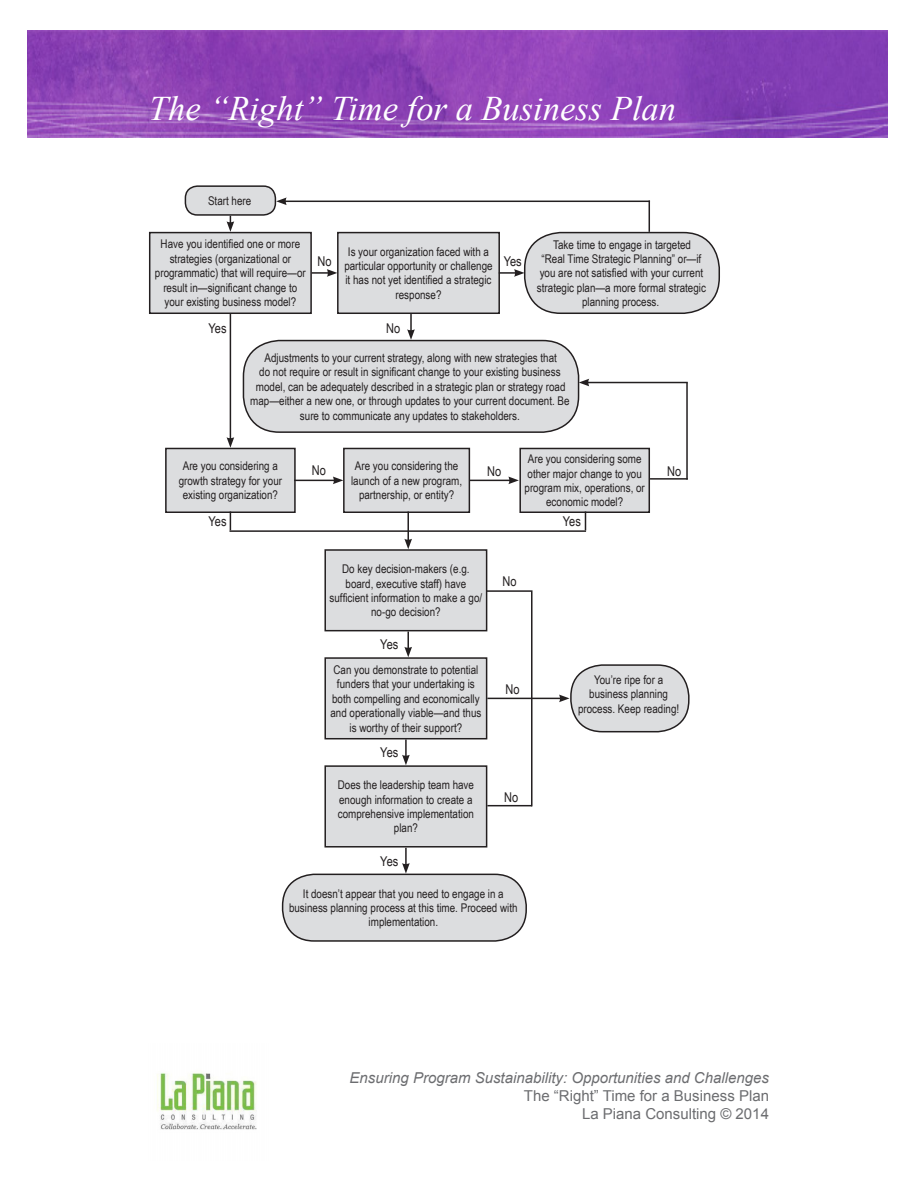
<style>
.page{position:relative;width:918px;height:1188px;background:#fff}
.page>*{position:absolute;margin:0;border:0;box-sizing:border-box;transform-origin:0 0}
.t1{font:italic 34.5px "Times New Roman";color:#fff}
.t2{font:italic 15px "Arial";color:#6c6d70}
.t3{font:15px "Arial";color:#6c6d70}
.t4{font:13.5px "Arial Narrow";color:#231f20}
.t5{font:12px/14.4px "Arial Narrow";color:#231f20;text-align:center}
</style>
<div class="page">
<img style="left:27px;top:31px;width:860px;height:106px">
<div style="left:185px;top:186px;width:90px;height:29px;background:#dcdddf;border-radius:12px"></div>
<div style="left:185px;top:185px;width:91px;height:31px;border:2px solid #231f20;border-radius:12px"></div>
<svg style="left:227px;top:216px;width:7px;height:16px"></svg>
<div style="left:338px;top:233px;width:161px;height:80px;background:#dcdddf"></div>
<div style="left:337px;top:232px;width:163px;height:82px;border:2px solid #231f20"></div>
<div style="left:150px;top:233px;width:161px;height:80px;background:#dcdddf"></div>
<div style="left:149px;top:232px;width:163px;height:82px;border:2px solid #231f20"></div>
<div style="left:525px;top:233px;width:194px;height:80px;background:#dcdddf;border-radius:36px"></div>
<div style="left:524px;top:232px;width:196px;height:82px;border:2px solid #231f20;border-radius:36px"></div>
<svg style="left:499px;top:269px;width:26px;height:8px"></svg>
<svg style="left:407px;top:314px;width:8px;height:26px"></svg>
<hr style="left:230px;top:314px;width:1px;height:126px;background:#231f20">
<svg style="left:227px;top:437px;width:7px;height:11px"></svg>
<div style="left:243px;top:341px;width:336px;height:91px;background:#dcdddf;border-radius:36px"></div>
<div style="left:243px;top:340px;width:336px;height:93px;border:2px solid #231f20;border-radius:36px"></div>
<div style="left:344px;top:448px;width:125px;height:64px;background:#dcdddf"></div>
<div style="left:343px;top:448px;width:127px;height:65px;border:2px solid #231f20"></div>
<div style="left:325px;top:550px;width:162px;height:81px;background:#dcdddf"></div>
<div style="left:324px;top:549px;width:163px;height:82px;border:2px solid #231f20"></div>
<div style="left:325px;top:658px;width:162px;height:81px;background:#dcdddf"></div>
<div style="left:324px;top:657px;width:163px;height:82px;border:2px solid #231f20"></div>
<div style="left:325px;top:766px;width:162px;height:81px;background:#dcdddf"></div>
<div style="left:324px;top:765px;width:163px;height:83px;border:2px solid #231f20"></div>
<div style="left:283px;top:874px;width:243px;height:67px;background:#dcdddf;border-radius:31px"></div>
<div style="left:282px;top:874px;width:245px;height:68px;border:2px solid #231f20;border-radius:31px"></div>
<div style="left:571px;top:665px;width:118px;height:67px;background:#dcdddf;border-radius:32px"></div>
<div style="left:570px;top:664px;width:120px;height:68px;border:2px solid #231f20;border-radius:32px"></div>
<div style="left:166px;top:448px;width:129px;height:64px;background:#dcdddf"></div>
<div style="left:165px;top:448px;width:131px;height:65px;border:2px solid #231f20"></div>
<div style="left:520px;top:448px;width:129px;height:64px;background:#dcdddf"></div>
<div style="left:519px;top:448px;width:131px;height:65px;border:2px solid #231f20"></div>
<hr style="left:294px;top:480px;width:41px;height:1px;background:#231f20">
<svg style="left:333px;top:477px;width:10px;height:7px"></svg>
<hr style="left:470px;top:480px;width:41px;height:1px;background:#231f20">
<svg style="left:508px;top:477px;width:11px;height:7px"></svg>
<hr style="left:487px;top:698px;width:74px;height:1px;background:#231f20">
<svg style="left:559px;top:695px;width:11px;height:7px"></svg>
<svg style="left:402px;top:848px;width:8px;height:26px"></svg>
<svg style="left:404px;top:632px;width:8px;height:25px"></svg>
<svg style="left:402px;top:739px;width:8px;height:26px"></svg>
<hr style="left:407px;top:512px;width:2px;height:29px;background:#231f20">
<svg style="left:404px;top:539px;width:8px;height:10px"></svg>
<svg style="left:230px;top:512px;width:1px;height:18px"></svg>
<svg style="left:585px;top:512px;width:1px;height:18px"></svg>
<hr style="left:531px;top:590px;width:2px;height:216px;background:#231f20">
<hr style="left:649px;top:201px;width:1px;height:31px;background:#231f20">
<hr style="left:284px;top:201px;width:366px;height:1px;background:#231f20">
<svg style="left:276px;top:197px;width:11px;height:8px"></svg>
<hr style="left:487px;top:805px;width:45px;height:1px;background:#231f20">
<hr style="left:487px;top:590px;width:44px;height:2px;background:#231f20">
<hr style="left:230px;top:530px;width:356px;height:2px;background:#231f20">
<svg style="left:312px;top:269px;width:25px;height:8px"></svg>
<img style="left:157px;top:1073px;width:100px;height:57px">
<hr style="left:650px;top:478px;width:38px;height:2px;background:#231f20">
<hr style="left:686px;top:383px;width:2px;height:97px;background:#231f20">
<hr style="left:587px;top:382px;width:101px;height:1px;background:#231f20">
<svg style="left:579px;top:379px;width:10px;height:7px"></svg>
<p class="t1" style="left:149px;top:84px;width:529px">The “Right” Time for a Business Plan</p>
<p class="t5" style="left:208px;top:193px;width:45px">Start here</p>
<p class="t5" style="left:155px;top:237px;width:152px">Have you identified one or more strategies (organizational or programmatic) that will require—or result in—significant change to your existing business model?</p>
<p class="t5" style="left:537px;top:237px;width:170px">Take time to engage in targeted<br>“Real Time Strategic Planning” or—if you are not satisfied with your current strategic plan—a more formal strategic planning process.</p>
<p class="t5" style="left:344px;top:244px;width:150px">Is your organization faced with a particular opportunity or challenge it has not yet identified a strategic response?</p>
<p class="t4" style="left:318px;top:251px;width:16px">No</p>
<p class="t4" style="left:504px;top:251px;width:20px">Yes</p>
<p class="t4" style="left:209px;top:319px;width:20px">Yes</p>
<p class="t4" style="left:386px;top:319px;width:16px">No</p>
<p class="t5" style="left:250px;top:350px;width:321px">Adjustments to your current strategy, along with new strategies that<br>do not require or result in significant change to your existing business model, can be adequately described in a strategic plan or strategy road map—either a new one, or through updates to your current document. Be sure to communicate any updates to stakeholders.</p>
<p class="t5" style="left:351px;top:458px;width:113px">Are you considering the launch of a new program, partnership, or entity?</p>
<p class="t5" style="left:179px;top:458px;width:105px">Are you considering a growth strategy for your existing organization?</p>
<p class="t5" style="left:525px;top:451px;width:122px">Are you considering some other major change to you program mix, operations, or economic model?</p>
<p class="t4" style="left:312px;top:460px;width:16px">No</p>
<p class="t4" style="left:487px;top:461px;width:16px">No</p>
<p class="t4" style="left:209px;top:512px;width:20px">Yes</p>
<p class="t4" style="left:563px;top:511px;width:20px">Yes</p>
<p class="t5" style="left:330px;top:561px;width:154px">Do key decision-makers (e.g. board, executive staff) have sufficient information to make a go/ no-go decision?</p>
<p class="t4" style="left:380px;top:635px;width:20px">Yes</p>
<p class="t4" style="left:503px;top:572px;width:16px">No</p>
<p class="t4" style="left:667px;top:461px;width:16px">No</p>
<p class="t5" style="left:330px;top:662px;width:152px">Can you demonstrate to potential funders that your undertaking is both compelling and economically and operationally viable—and thus is worthy of their support?</p>
<p class="t4" style="left:380px;top:743px;width:20px">Yes</p>
<p class="t5" style="left:338px;top:777px;width:138px">Does the leadership team have enough information to create a comprehensive implementation plan?</p>
<p class="t4" style="left:380px;top:851px;width:20px">Yes</p>
<p class="t4" style="left:506px;top:680px;width:16px">No</p>
<p class="t4" style="left:504px;top:787px;width:16px">No</p>
<p class="t5" style="left:289px;top:886px;width:230px">It doesn’t appear that you need to engage in a business planning process at this time. Proceed with implementation.</p>
<p class="t5" style="left:578px;top:672px;width:103px">You’re ripe for a business planning process. Keep reading!</p>
<p class="t2" style="left:350px;top:1068px;width:421px">Ensuring Program Sustainability: Opportunities and Challenges</p>
<p class="t3" style="left:524px;top:1086px;width:247px">The “Right” Time for a Business Plan</p>
<p class="t3" style="left:582px;top:1104px;width:188px">La Piana Consulting © 2014</p>
</div>
